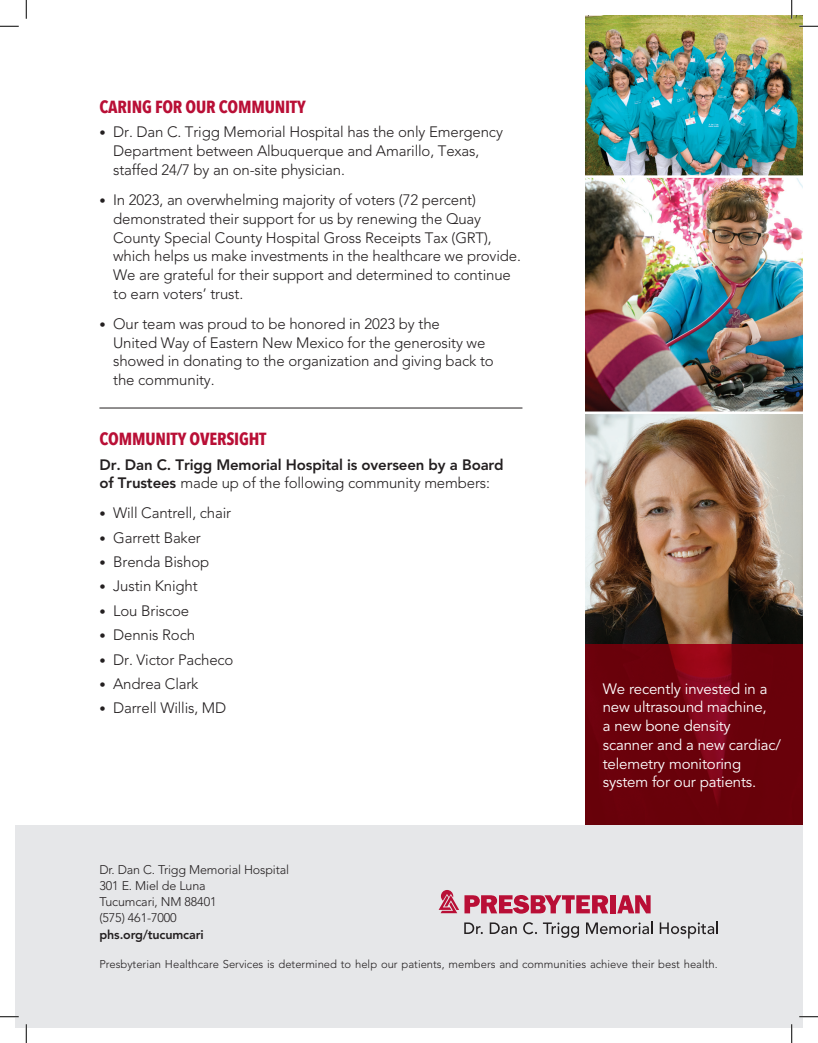
<style>
.page{position:relative;width:818px;height:1043px;background:#fff}
.page>*{position:absolute;margin:0;border:0;box-sizing:border-box;transform-origin:0 0}
.t1{font:700 17.5px "Avenir Next Condensed";letter-spacing:-.01em;color:#b90f36}
.t2{font:300 15px/18.8px "Avenir LT Std";letter-spacing:-.01em;color:#231f20}
.t3{font:15px/18.8px "Avenir LT Std";letter-spacing:-.01em;color:#fff}
.t4{font:800 15px/18.8px "Avenir LT Std";letter-spacing:-.01em;color:#231f20}
.t5{font:300 12.5px/16.2px "Avenir LT Std";letter-spacing:-.01em;color:#231f20}
.t6{font:800 12.5px "Avenir LT Std";letter-spacing:-.01em;color:#231f20}
.t7{font:300 11.25px "Avenir LT Std";color:#231f20}
.s1{font-size:12.5px}
.s2{font-weight:300}
</style>
<div class="page">
<img style="left:585px;top:15px;width:217px;height:8px">
<div style="left:15px;top:825px;width:787px;height:202px;background:#e6e7e9"></div>
<hr style="left:99px;top:408px;width:423px;height:1px;background:#231f20">
<img style="left:585px;top:23px;width:217px;height:622px">
<hr style="left:583px;top:411px;width:219px;height:3px;background:#fff">
<hr style="left:583px;top:175px;width:219px;height:3px;background:#fff">
<div style="left:610px;top:895px;width:5px;height:18px;background:#b90f36"></div>
<svg style="left:617px;top:895px;width:33px;height:18px"></svg>
<svg style="left:438px;top:890px;width:170px;height:23px"></svg>
<svg style="left:464px;top:922px;width:19px;height:12px"></svg>
<svg style="left:489px;top:922px;width:27px;height:12px"></svg>
<svg style="left:523px;top:922px;width:14px;height:12px"></svg>
<svg style="left:543px;top:922px;width:36px;height:15px"></svg>
<svg style="left:586px;top:921px;width:66px;height:13px"></svg>
<svg style="left:659px;top:921px;width:58px;height:17px"></svg>
<svg style="left:585px;top:645px;width:217px;height:180px;background:#6e010c"></svg>
<svg style="left:0;top:25px;width:19px;height:2px"></svg>
<svg style="left:799px;top:25px;width:19px;height:2px"></svg>
<svg style="left:0;top:1016px;width:19px;height:1px"></svg>
<svg style="left:799px;top:1015px;width:19px;height:2px"></svg>
<svg style="left:25px;top:0;width:2px;height:19px"></svg>
<svg style="left:25px;top:1024px;width:2px;height:18px"></svg>
<svg style="left:790px;top:0;width:2px;height:19px"></svg>
<svg style="left:790px;top:1024px;width:2px;height:18px"></svg>
<p class="t1" style="left:99px;top:96px;width:208px">CARING FOR OUR COMMUNITY</p>
<p class="t2" style="left:113px;top:123px;width:391px;text-indent:-14px"><span class="s1">•</span> Dr. Dan C. Trigg Memorial Hospital has the only Emergency<br>Department between Albuquerque and Amarillo, Texas, staffed 24/7 by an on-site physician.</p>
<p class="t2" style="left:113px;top:190px;width:409px;text-indent:-14px"><span class="s1">•</span> In 2023, an overwhelming majority of voters (72 percent) demonstrated their support for us by renewing the Quay County Special County Hospital Gross Receipts Tax (GRT), which helps us make investments in the healthcare we provide.<br>We are grateful for their support and determined to continue to earn voters’ trust.</p>
<p class="t2" style="left:113px;top:314px;width:382px;text-indent:-14px"><span class="s1">•</span> Our team was proud to be honored in 2023 by the<br>United Way of Eastern New Mexico for the generosity we showed in donating to the organization and giving back to the community.</p>
<p class="t1" style="left:99px;top:428px;width:169px">COMMUNITY OVERSIGHT</p>
<p class="t4" style="left:99px;top:455px;width:406px">Dr. Dan C. Trigg Memorial Hospital is overseen by a Board of Trustees <span class="s2">made up of the following community members:</span></p>
<p class="t2" style="left:99px;top:504px;width:133px"><span class="s1">•</span> Will Cantrell, chair</p>
<p class="t2" style="left:99px;top:528px;width:103px"><span class="s1">•</span> Garrett Baker</p>
<p class="t2" style="left:99px;top:552px;width:111px"><span class="s1">•</span> Brenda Bishop</p>
<p class="t2" style="left:99px;top:577px;width:100px"><span class="s1">•</span> Justin Knight</p>
<p class="t2" style="left:99px;top:601px;width:91px"><span class="s1">•</span> Lou Briscoe</p>
<p class="t2" style="left:99px;top:625px;width:97px"><span class="s1">•</span> Dennis Roch</p>
<p class="t2" style="left:99px;top:650px;width:136px"><span class="s1">•</span> Dr. Victor Pacheco</p>
<p class="t2" style="left:99px;top:674px;width:101px"><span class="s1">•</span> Andrea Clark</p>
<p class="t2" style="left:99px;top:699px;width:128px"><span class="s1">•</span> Darrell Willis, MD</p>
<p class="t5" style="left:99px;top:861px;width:191px">Dr. Dan C. Trigg Memorial Hospital<br>301 E. Miel de Luna<br>Tucumcari, NM 88401<br>(575) 461-7000</p>
<p class="t6" style="left:99px;top:926px;width:106px">phs.org/tucumcari</p>
<p class="t3" style="left:602px;top:679px;width:180px">We recently invested in a new ultrasound machine,<br>a new bone density scanner and a new cardiac/ telemetry monitoring system for our patients.</p>
<p class="t7" style="left:99px;top:957px;width:619px">Presbyterian Healthcare Services is determined to help our patients, members and communities achieve their best health.</p>
</div>
